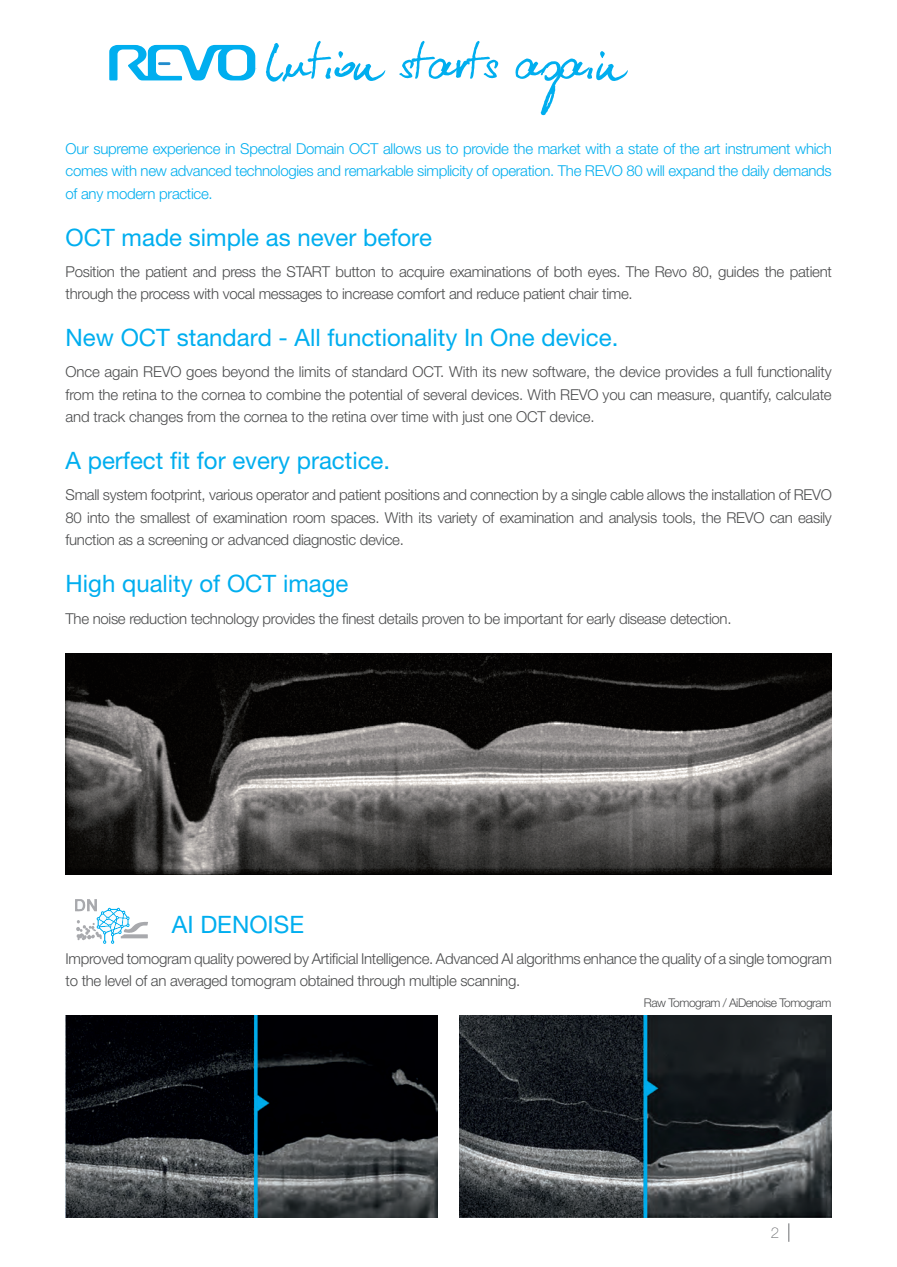
<style>
.page{position:relative;width:897px;height:1267px;background:#fff}
.page>*{position:absolute;margin:0;border:0;box-sizing:border-box;transform-origin:0 0}
.t1{font:75px "Kuba Reczny";color:#00aeef}
.t2{font:24px "Helvetica Neue LT Pro";color:#00aeef}
.t3{font:300 15px/22.5px "Helvetica Neue LT Pro";letter-spacing:-.02em;color:#4b4c4d}
.t4{font:300 15px/22.5px "Helvetica Neue LT Pro";letter-spacing:-.02em;color:#00aeef;text-align:justify}
.t5{font:100 15px "Helvetica Neue LT Pro";color:#6c6d70}
.t6{font:300 12px "Helvetica Neue LT Pro";letter-spacing:-.04em;color:#4b4c4d}
</style>
<div class="page">
<svg style="left:788px;top:1223px;width:1px;height:18px"></svg>
<svg style="left:109px;top:45px;width:146px;height:35px"></svg>
<svg style="left:75px;top:899px;width:73px;height:45px"></svg>
<img style="left:66px;top:1015px;width:372px;height:202px">
<img style="left:459px;top:1015px;width:372px;height:202px">
<img style="left:66px;top:653px;width:765px;height:222px">
<h1 class="t1" style="left:266px;top:30px;width:359px">lution starts again</h1>
<p class="t4" style="left:66px;top:137px;width:767px">Our supreme experience in Spectral Domain OCT allows us to provide the market with a state of the art instrument which comes with new advanced technologies and remarkable simplicity of operation. The REVO 80 will expand the daily demands of any modern practice.</p>
<h2 class="t2" style="left:66px;top:223px;width:368px">OCT made simple as never before</h2>
<p class="t3" style="left:66px;top:260px;width:767px">Position the patient and press the START button to acquire examinations of both eyes. The Revo 80, guides the patient through the process with vocal messages to increase comfort and reduce patient chair time.</p>
<h2 class="t2" style="left:66px;top:323px;width:554px">New OCT standard - All functionality In One device.</h2>
<p class="t3" style="left:66px;top:360px;width:767px;text-align:justify">Once again REVO goes beyond the limits of standard OCT. With its new software, the device provides a full functionality from the retina to the cornea to combine the potential of several devices. With REVO you can measure, quantify, calculate and track changes from the cornea to the retina over time with just one OCT device.</p>
<h2 class="t2" style="left:66px;top:446px;width:326px">A perfect fit for every practice.</h2>
<p class="t3" style="left:66px;top:483px;width:767px;text-align:justify">Small system footprint, various operator and patient positions and connection by a single cable allows the installation of REVO 80 into the smallest of examination room spaces. With its variety of examination and analysis tools, the REVO can easily function as a screening or advanced diagnostic device.</p>
<h2 class="t2" style="left:66px;top:569px;width:284px">High quality of OCT image</h2>
<p class="t3" style="left:66px;top:606px;width:667px">The noise reduction technology provides the finest details proven to be important for early disease detection.</p>
<h2 class="t2" style="left:172px;top:910px;width:133px">AI DENOISE</h2>
<p class="t3" style="left:66px;top:947px;width:767px">Improved tomogram quality powered by Artificial Intelligence. Advanced AI algorithms enhance the quality of a single tomogram to the level of an averaged tomogram obtained through multiple scanning.</p>
<p class="t6" style="left:644px;top:995px;width:189px">Raw Tomogram / AiDenoise Tomogram</p>
<p class="t5" style="left:770px;top:1223px;width:10px">2</p>
</div>
